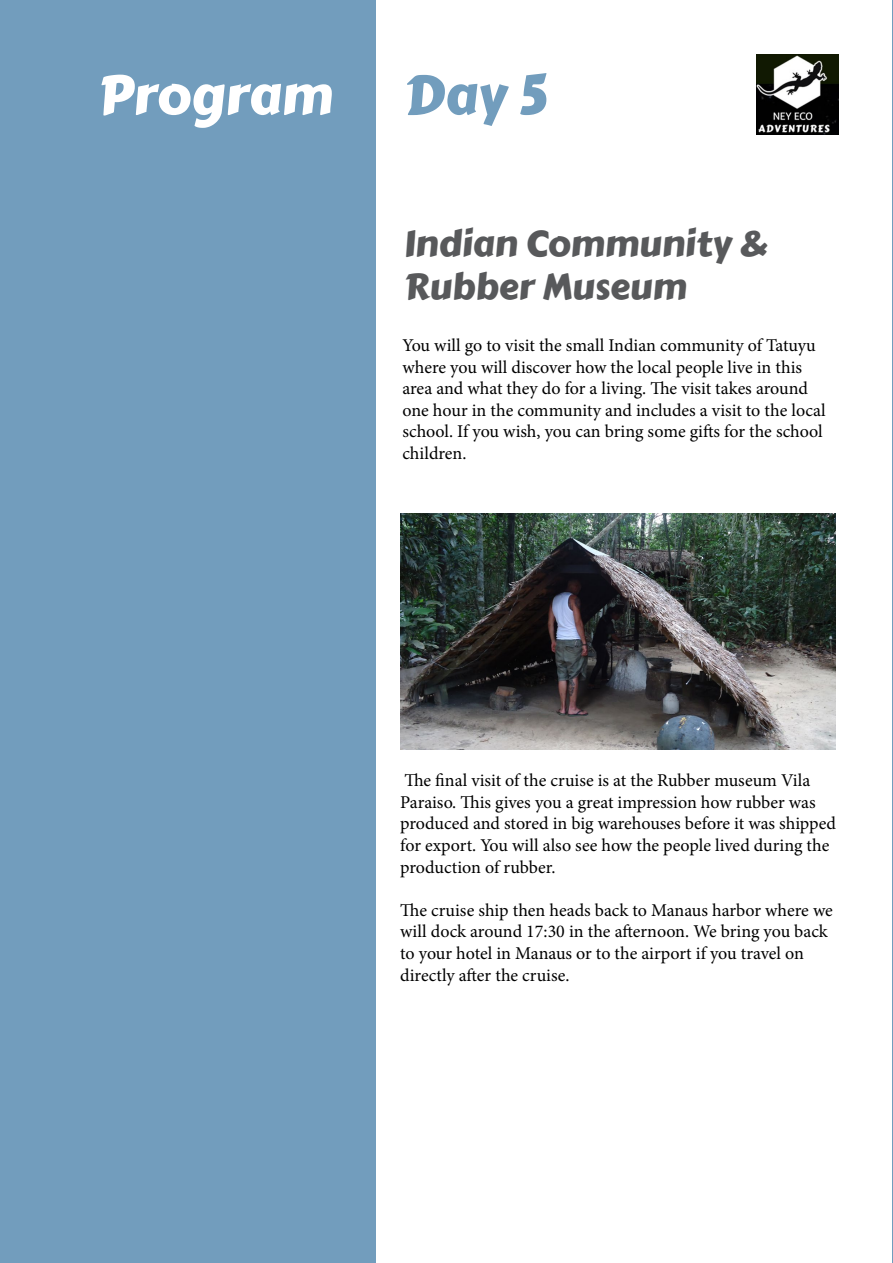
<style>
.page{position:relative;width:893px;height:1263px;background:#fff}
.page>*{position:absolute;margin:0;border:0;box-sizing:border-box;transform-origin:0 0}
.t1{font:54px "Carter One";letter-spacing:-.005em;color:#fff}
.t2{font:54px "Carter One";color:#729dbd}
.t3{font:36px/43.2px "Carter One";color:#58595b}
.t4{font:18px/21.6px "Minion Pro";letter-spacing:-.005em;color:#000}
</style>
<div class="page">
<div style="left:0;top:0;width:376px;height:1263px;background:#729dbd"></div>
<hr style="left:892px;top:0;width:1px;height:1263px;background:#729dbd">
<img style="left:756px;top:54px;width:83px;height:80px">
<img style="left:400px;top:513px;width:436px;height:237px">
<h1 class="t1" style="left:98px;top:54px;width:236px">Program</h1>
<h1 class="t2" style="left:404px;top:54px;width:145px">Day 5</h1>
<h2 class="t3" style="left:404px;top:222px;width:365px">Indian Community &amp;<br>Rubber Museum</h2>
<p class="t4" style="left:402px;top:335px;width:425px">You will go to visit the small Indian community of Tatuyu where you will discover how the local people live in this area and what they do for a living. The visit takes around one hour in the community and includes a visit to the local school. If you wish, you can bring some gifts for the school children.</p>
<p class="t4" style="left:400px;top:770px;width:437px">The final visit of the cruise is at the Rubber museum Vila Paraiso. This gives you a great impression how rubber was produced and stored in big warehouses before it was shipped for export. You will also see how the people lived during the production of rubber.</p>
<p class="t4" style="left:400px;top:899px;width:434px">The cruise ship then heads back to Manaus harbor where we will dock around 17:30 in the afternoon. We bring you back to your hotel in Manaus or to the airport if you travel on directly after the cruise.</p>
</div>
